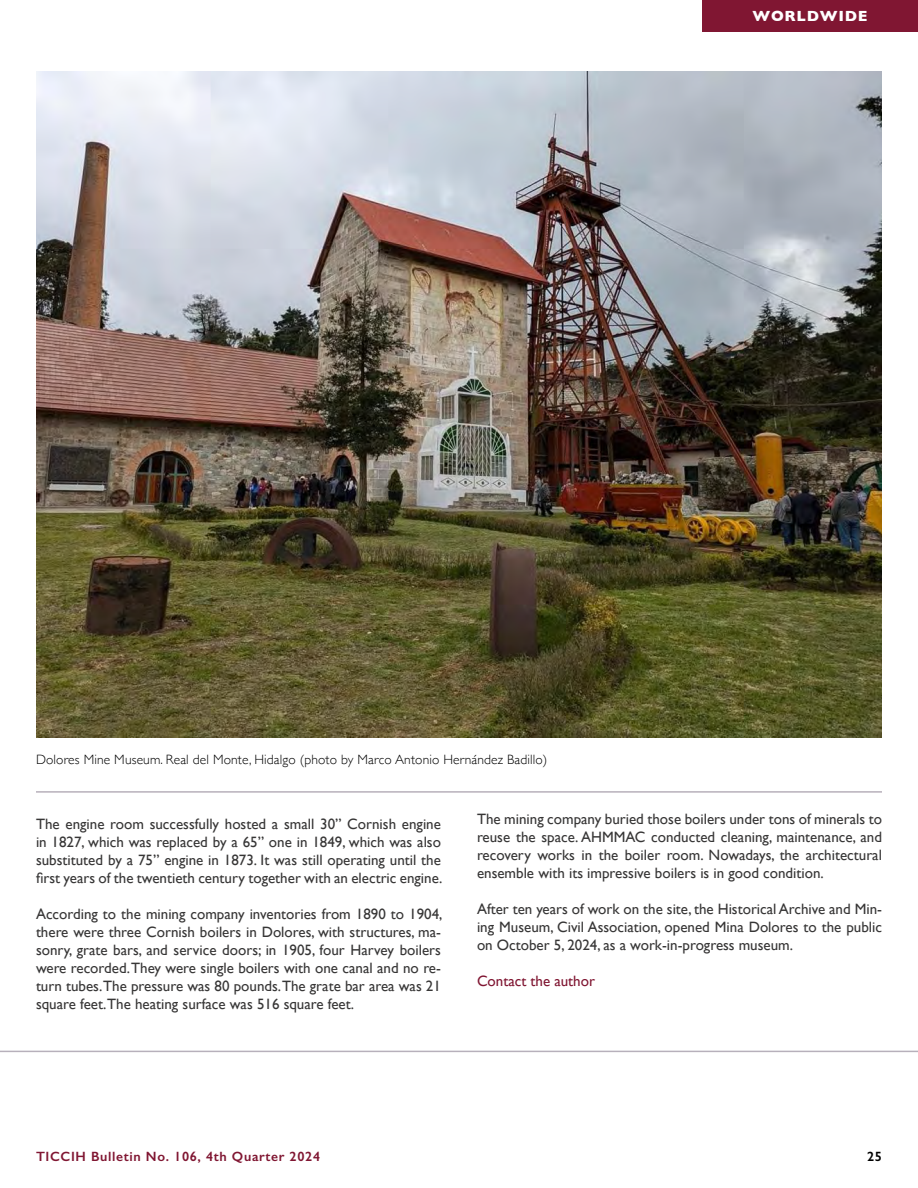
<style>
.page{position:relative;width:918px;height:1188px;background:#fff}
.page>*{position:absolute;margin:0;border:0;box-sizing:border-box;transform-origin:0 0}
.t1{font:15px/18px "Gill Sans";color:#373636;text-align:justify}
.t2{font:15px "Gill Sans";color:#801632}
.t3{font:700 15px "Gill Sans";letter-spacing:.05em;color:#fff}
.t4{font:300 13.5px "Gill Sans";letter-spacing:.01em;color:#000}
.t5{font:600 13.5px "Gill Sans";letter-spacing:.05em;color:#801632}
.t6{font:600 13.5px "Gill Sans";color:#000}
</style>
<div class="page">
<img style="left:36px;top:72px;width:846px;height:665px">
<hr style="left:36px;top:791px;width:846px;height:2px;background:#b7b0bb">
<div style="left:702px;top:0;width:216px;height:32px;background:#801632"></div>
<hr style="left:0;top:1051px;width:918px;height:1px;background:#b7b0bb">
<p class="t3" style="left:752px;top:4px;width:117px">WORLDWIDE</p>
<p class="t4" style="left:36px;top:749px;width:513px">Dolores Mine Museum. Real del Monte, Hidalgo (photo by Marco Antonio Hernández Badillo)</p>
<p class="t1" style="left:36px;top:814px;width:408px">The engine room successfully hosted a small 30” Cornish engine in 1827, which was replaced by a 65” one in 1849, which was also substituted by a 75” engine in 1873. It was still operating until the first years of the twentieth century together with an electric engine.</p>
<p class="t1" style="left:36px;top:904px;width:408px">According to the mining company inventories from 1890 to 1904, there were three Cornish boilers in Dolores, with structures, ma&shy;sonry, grate bars, and service doors; in 1905, four Harvey boilers were recorded. They were single boilers with one canal and no re&shy;turn tubes.The pressure was 80 pounds.The grate bar area was 21 square feet.The heating surface was 516 square feet.</p>
<p class="t1" style="left:477px;top:810px;width:407px">The mining company buried those boilers under tons of minerals to reuse the space. AHMMAC conducted cleaning, maintenance, and recovery works in the boiler room. Nowadays, the architectural ensemble with its impressive boilers is in good condition.</p>
<p class="t1" style="left:477px;top:900px;width:407px">After ten years of work on the site, the Historical Archive and Min&shy;ing Museum, Civil Association, opened Mina Dolores to the public on October 5, 2024, as a work-in-progress museum.</p>
<p class="t2" style="left:477px;top:972px;width:120px">Contact the author</p>
<p class="t5" style="left:36px;top:1148px;width:286px">TICCIH Bulletin No. 106, 4th Quarter 2024</p>
<p class="t6" style="left:867px;top:1148px;width:16px">25</p>
</div>
